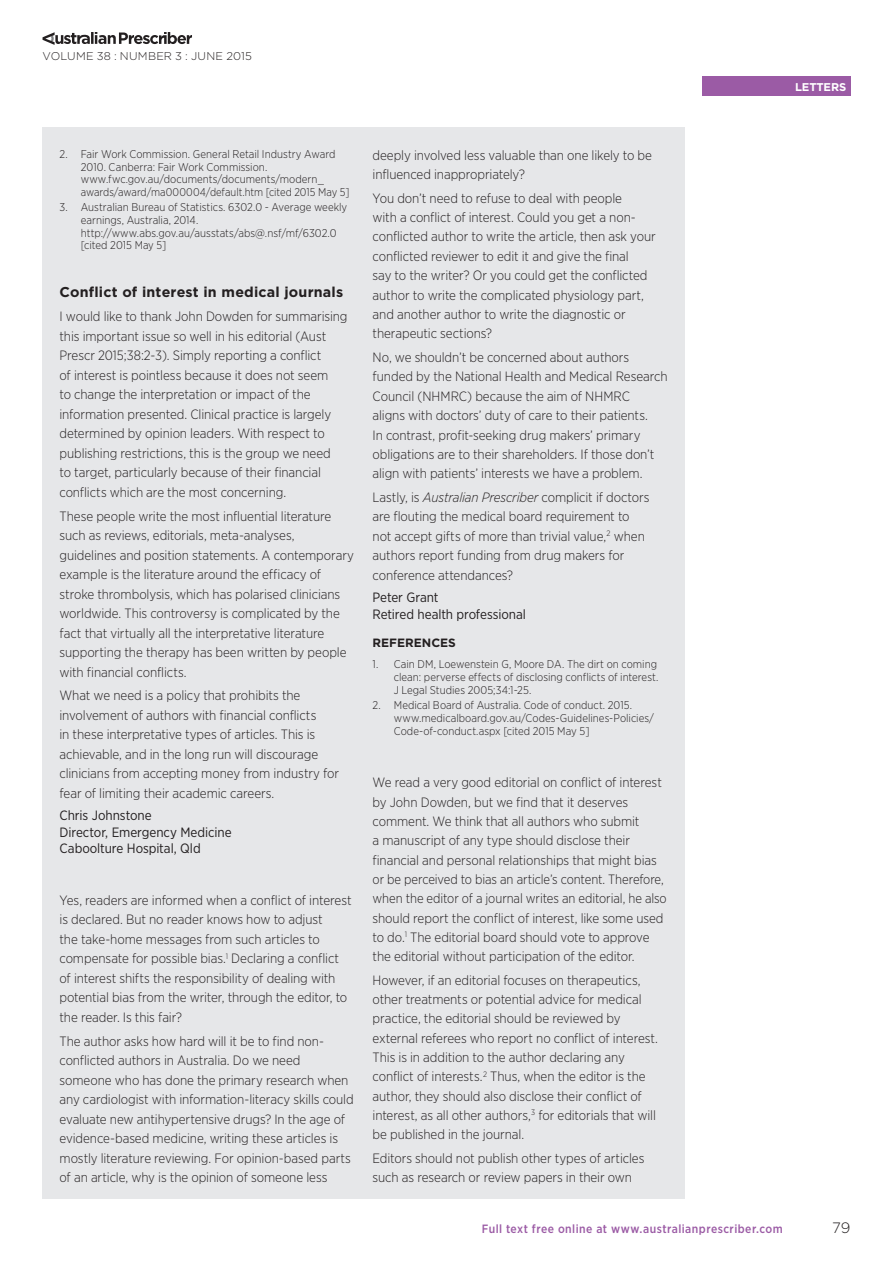
<style>
.page{position:relative;width:893px;height:1263px;background:#fff}
.page>*{position:absolute;margin:0;border:0;box-sizing:border-box;transform-origin:0 0}
.Page_number{font:300 15px "Gotham";color:#231f20}
.Letters_Title{font:700 14.25px "Gotham";letter-spacing:.015em;color:#231f20}
.Letters_Text{font:300 13.5px/19.4px "Gotham Narrow";letter-spacing:-.01em;color:#231f20}
.Letters_Sign_Off_Det{font:13.5px/16.5px "Gotham Narrow";letter-spacing:-.005em;color:#231f20}
.Letters_Sign_Off_Nam{font:13.5px "Gotham Narrow";letter-spacing:-.005em;color:#231f20}
.URL{font:500 12px "Gotham Narrow";letter-spacing:.035em;color:#9b5ba5}
.Letters_References_H{font:700 12px "Gotham";color:#231f20}
.Letters_References_T{font:300 11.25px/12.8px "Gotham Narrow";color:#231f20}
.t1{font:300 11.25px "Gotham";letter-spacing:.025em;color:#231f20}
.t2{font:700 11.25px "Gotham";letter-spacing:-.015em;color:#fff}
.s1{font-style:italic}
</style>
<div class="page">
<div style="left:702px;top:77px;width:148px;height:19px;background:#9b5ba5"></div>
<svg style="left:43px;top:32px;width:149px;height:13px"></svg>
<div style="left:43px;top:128px;width:642px;height:1071px;background:#e6e7e9"></div>
<p class="t1" style="left:43px;top:48px;width:211px">VOLUME 38 : NUMBER 3 : JUNE 2015</p>
<p class="t2" style="left:795px;top:79px;width:52px">LETTERS</p>
<p class="Letters_References_T" style="left:81px;top:147px;width:270px;text-indent:-21px">2. Fair Work Commission. General Retail Industry Award 2010. Canberra: Fair Work Commission. www.fwc.gov.au/documents/documents/modern_ awards/award/ma000004/default.htm [cited 2015 May 5]</p>
<p class="Letters_References_T" style="left:81px;top:200px;width:268px;text-indent:-21px">3. Australian Bureau of Statistics. 6302.0 - Average weekly earnings, Australia, 2014. http://www.abs.gov.au/ausstats/abs@.nsf/mf/6302.0 [cited 2015 May 5]</p>
<p class="Letters_Title" style="left:60px;top:283px;width:285px">Conflict of interest in medical journals</p>
<p class="Letters_Text" style="left:60px;top:306px;width:289px">I would like to thank John Dowden for summarising this important issue so well in his editorial (Aust Prescr 2015;38:2-3). Simply reporting a conflict<br>of interest is pointless because it does not seem<br>to change the interpretation or impact of the information presented. Clinical practice is largely determined by opinion leaders. With respect to publishing restrictions, this is the group we need<br>to target, particularly because of their financial conflicts which are the most concerning.</p>
<p class="Letters_Text" style="left:60px;top:506px;width:296px">These people write the most influential literature such as reviews, editorials, meta-analyses, guidelines and position statements. A contemporary example is the literature around the efficacy of stroke thrombolysis, which has polarised clinicians worldwide. This controversy is complicated by the fact that virtually all the interpretative literature supporting the therapy has been written by people with financial conflicts.</p>
<p class="Letters_Text" style="left:60px;top:686px;width:281px">What we need is a policy that prohibits the involvement of authors with financial conflicts<br>in these interpretative types of articles. This is achievable, and in the long run will discourage clinicians from accepting money from industry for fear of limiting their academic careers.</p>
<p class="Letters_Sign_Off_Nam" style="left:60px;top:807px;width:94px">Chris Johnstone</p>
<p class="Letters_Sign_Off_Det" style="left:60px;top:823px;width:174px">Director, Emergency Medicine<br>Caboolture Hospital, Qld</p>
<p class="Letters_Text" style="left:60px;top:890px;width:294px">Yes, readers are informed when a conflict of interest is declared. But no reader knows how to adjust<br>the take-home messages from such articles to compensate for possible bias.<sup>1</sup> Declaring a conflict of interest shifts the responsibility of dealing with potential bias from the writer, through the editor, to the reader. Is this fair?</p>
<p class="Letters_Text" style="left:60px;top:1031px;width:296px">The author asks how hard will it be to find non&shy;conflicted authors in Australia. Do we need someone who has done the primary research when any cardiologist with information-literacy skills could evaluate new antihypertensive drugs? In the age of evidence-based medicine, writing these articles is mostly literature reviewing. For opinion-based parts of an article, why is the opinion of someone less</p>
<p class="Letters_Text" style="left:373px;top:145px;width:281px">deeply involved less valuable than one likely to be influenced inappropriately?</p>
<p class="Letters_Text" style="left:373px;top:188px;width:285px">You don’t need to refuse to deal with people<br>with a conflict of interest. Could you get a non&shy;conflicted author to write the article, then ask your conflicted reviewer to edit it and give the final<br>say to the writer? Or you could get the conflicted author to write the complicated physiology part, and another author to write the diagnostic or therapeutic sections?</p>
<p class="Letters_Text" style="left:373px;top:347px;width:296px">No, we shouldn’t be concerned about authors funded by the National Health and Medical Research Council (NHMRC) because the aim of NHMRC<br>aligns with doctors’ duty of care to their patients.<br>In contrast, profit-seeking drug makers’ primary obligations are to their shareholders. If those don’t align with patients’ interests we have a problem.</p>
<p class="Letters_Text" style="left:373px;top:487px;width:278px">Lastly, is <span class="s1">Australian Prescriber</span> complicit if doctors are flouting the medical board requirement to not accept gifts of more than trivial value,<sup>2</sup> when authors report funding from drug makers for conference attendances?</p>
<p class="Letters_Sign_Off_Nam" style="left:373px;top:589px;width:68px">Peter Grant</p>
<p class="Letters_Sign_Off_Det" style="left:373px;top:605px;width:155px">Retired health professional</p>
<p class="Letters_References_H" style="left:373px;top:634px;width:85px">REFERENCES</p>
<p class="Letters_References_T" style="left:394px;top:657px;width:266px;text-indent:-21px">1. Cain DM, Loewenstein G, Moore DA. The dirt on coming clean: perverse effects of disclosing conflicts of interest.<br>J Legal Studies 2005;34:1-25.</p>
<p class="Letters_References_T" style="left:394px;top:699px;width:262px;text-indent:-21px">2. Medical Board of Australia. Code of conduct. 2015. www.medicalboard.gov.au/Codes-Guidelines-Policies/<br>Code-of-conduct.aspx [cited 2015 May 5]</p>
<p class="Letters_Text" style="left:373px;top:772px;width:296px">We read a very good editorial on conflict of interest by John Dowden, but we find that it deserves comment. We think that all authors who submit<br>a manuscript of any type should disclose their financial and personal relationships that might bias or be perceived to bias an article’s content. Therefore, when the editor of a journal writes an editorial, he also should report the conflict of interest, like some used to do.<sup>1</sup> The editorial board should vote to approve the editorial without participation of the editor.</p>
<p class="Letters_Text" style="left:373px;top:970px;width:287px">However, if an editorial focuses on therapeutics, other treatments or potential advice for medical practice, the editorial should be reviewed by external referees who report no conflict of interest.<br>This is in addition to the author declaring any conflict of interests.<sup>2</sup> Thus, when the editor is the author, they should also disclose their conflict of interest, as all other authors,<sup>3</sup> for editorials that will be published in the journal.</p>
<p class="Letters_Text" style="left:373px;top:1148px;width:273px">Editors should not publish other types of articles such as research or review papers in their own</p>
<p class="URL" style="left:482px;top:1221px;width:302px">Full text free online at www.australianprescriber.com</p>
<p class="Page_number" style="left:832px;top:1218px;width:20px">79</p>
</div>
